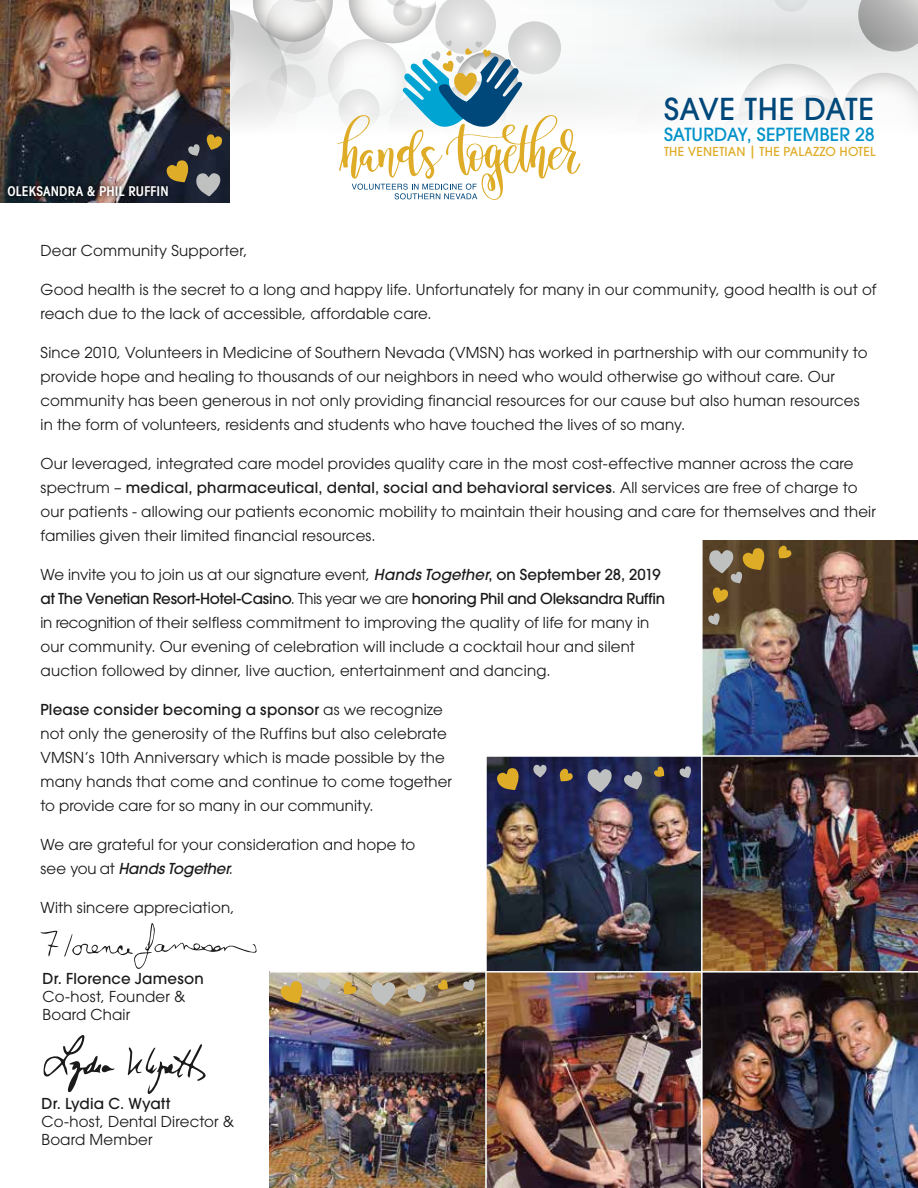
<style>
.page{position:relative;width:918px;height:1188px;background:#fff}
.page>*{position:absolute;margin:0;border:0;box-sizing:border-box;transform-origin:0 0}
.t1{font:500 30px "Avant Garde";letter-spacing:.015em;color:#00477a}
.t2{font:500 18px "Avant Garde";letter-spacing:.005em;color:#0092c9}
.t3{font:15px/24px "Avant Garde";letter-spacing:.01em;color:#1a1a1a}
.t4{font:500 15px "Avant Garde";letter-spacing:.01em;color:#1a1a1a}
.t5{font:600 condensed 13.5px "Avant Garde";letter-spacing:.005em;color:#fff}
.t6{font:500 12.3px "Avant Garde";letter-spacing:.02em;color:#deac27}
.s1{font-size:15.45px}
.s2{font-weight:500}
.s3{font-weight:500;font-style:italic}
</style>
<div class="page">
<img style="left:269px;top:972px;width:216px;height:216px">
<svg style="left:592px;top:0;width:266px;height:40px"></svg>
<svg style="left:773px;top:0;width:36px;height:12px"></svg>
<svg style="left:858px;top:0;width:60px;height:40px;background:#b0b0b0"></svg>
<svg style="left:580px;top:40px;width:338px;height:84px"></svg>
<img style="left:487px;top:757px;width:214px;height:431px">
<img style="left:703px;top:540px;width:215px;height:648px">
<svg style="left:128px;top:1044px;width:78px;height:50px"></svg>
<svg style="left:43px;top:1035px;width:72px;height:57px"></svg>
<svg style="left:41px;top:931px;width:17px;height:25px"></svg>
<svg style="left:64px;top:923px;width:193px;height:46px"></svg>
<hr style="left:270px;top:971px;width:648px;height:2px;background:#fff">
<hr style="left:486px;top:755px;width:432px;height:2px;background:#fff">
<svg style="left:777px;top:545px;width:15px;height:14px"></svg>
<svg style="left:707px;top:613px;width:13px;height:12px"></svg>
<svg style="left:709px;top:548px;width:57px;height:55px;background:#7b653e"></svg>
<svg style="left:342px;top:981px;width:15px;height:14px"></svg>
<svg style="left:279px;top:981px;width:25px;height:22px"></svg>
<svg style="left:371px;top:981px;width:25px;height:24px"></svg>
<svg style="left:407px;top:984px;width:20px;height:18px"></svg>
<svg style="left:462px;top:979px;width:13px;height:12px"></svg>
<svg style="left:317px;top:977px;width:13px;height:13px"></svg>
<svg style="left:437px;top:979px;width:11px;height:12px"></svg>
<img style="left:0;top:0;width:229px;height:202px">
<img style="left:11px;top:0;width:569px;height:200px">
<svg style="left:558px;top:768px;width:15px;height:14px"></svg>
<svg style="left:496px;top:768px;width:24px;height:22px"></svg>
<svg style="left:587px;top:768px;width:25px;height:24px"></svg>
<svg style="left:623px;top:771px;width:21px;height:18px"></svg>
<svg style="left:679px;top:766px;width:13px;height:12px"></svg>
<svg style="left:533px;top:764px;width:14px;height:13px"></svg>
<svg style="left:653px;top:766px;width:12px;height:12px"></svg>
<img style="left:1px;top:178px;width:175px;height:25px">
<p class="t5" style="left:7px;top:183px;width:163px">OLEKSANDRA &amp; PHIL RUFFIN</p>
<h1 class="t1" style="left:664px;top:90px;width:211px">SAVE THE DATE</h1>
<p class="t2" style="left:664px;top:123px;width:212px">SATURDAY, SEPTEMBER 28</p>
<p class="t6" style="left:664px;top:144px;width:213px">THE VENETIAN <span class="s1">|</span> THE PALAZZO HOTEL</p>
<p class="t3" style="left:40px;top:238px;width:209px">Dear Community Supporter,</p>
<p class="t3" style="left:40px;top:277px;width:838px">Good health is the secret to a long and happy life. Unfortunately for many in our community, good health is out of reach due to the lack of accessible, affordable care.</p>
<p class="t3" style="left:40px;top:340px;width:829px">Since 2010, Volunteers in Medicine of Southern Nevada (VMSN) has worked in partnership with our community to provide hope and healing to thousands of our neighbors in need who would otherwise go without care. Our community has been generous in not only providing financial resources for our cause but also human resources in the form of volunteers, residents and students who have touched the lives of so many.</p>
<p class="t3" style="left:40px;top:451px;width:837px">Our leveraged, integrated care model provides quality care in the most cost-effective manner across the care spectrum – <span class="s2">medical, pharmaceutical, dental, social and behavioral services</span>. All services are free of charge to our patients - allowing our patients economic mobility to maintain their housing and care for themselves and their families given their limited financial resources.</p>
<p class="t3" style="left:40px;top:562px;width:626px">We invite you to join us at our signature event, <span class="s3">Hands Together</span><span class="s2">, on September 28, 2019 at The Venetian Resort-Hotel-Casino</span>. This year we are <span class="s2">honoring Phil and Oleksandra Ruffin </span>in recognition of their selfless commitment to improving the quality of life for many in our community. Our evening of celebration will include a cocktail hour and silent auction followed by dinner, live auction, entertainment and dancing.</p>
<p class="t3" style="left:40px;top:697px;width:413px"><span class="s2">Please consider becoming a sponsor</span> as we recognize not only the generosity of the Ruffins but also celebrate VMSN’s 10th Anniversary which is made possible by the many hands that come and continue to come together to provide care for so many in our community.</p>
<p class="t3" style="left:40px;top:832px;width:376px">We are grateful for your consideration and hope to see you at <span class="s3">Hands Together</span>.</p>
<p class="t3" style="left:40px;top:895px;width:196px">With sincere appreciation,</p>
<p class="t4" style="left:43px;top:969px;width:163px">Dr. Florence Jameson</p>
<p class="t3" style="left:43px;top:987px;width:144px;line-height:18px">Co-host, Founder &amp;<br>Board Chair</p>
<p class="t4" style="left:42px;top:1094px;width:130px">Dr. Lydia C. Wyatt</p>
<p class="t3" style="left:42px;top:1112px;width:194px;line-height:18px">Co-host, Dental Director &amp;<br>Board Member</p>
</div>
